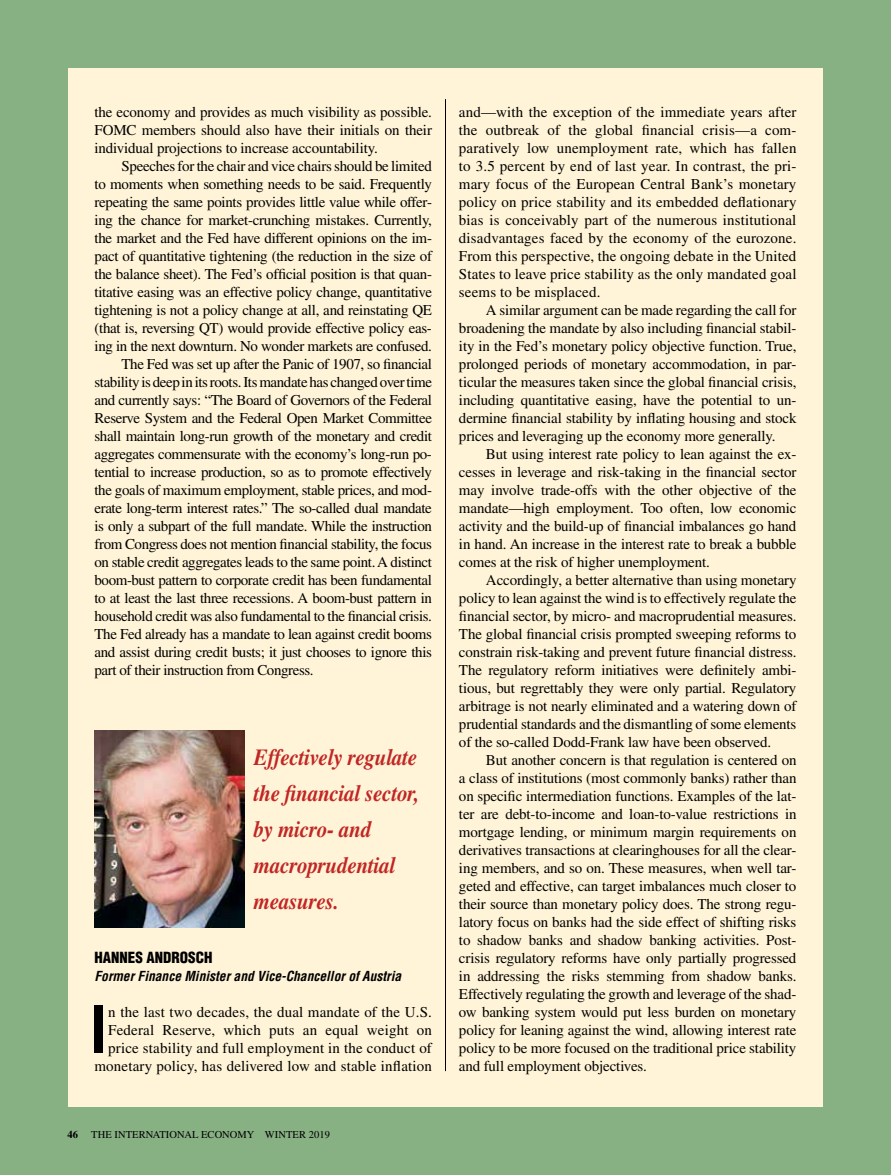
<style>
.page{position:relative;width:891px;height:1175px;background:#fff}
.page>*{position:absolute;margin:0;border:0;box-sizing:border-box;transform-origin:0 0}
.t1{font:700 condensed 63px "Helvetica LT Std";color:#000}
.t2{font:italic 700 23.1px/36px "Times LT Std";letter-spacing:-.01em;color:#c12624;scale:.91 1}
.t3{font:15px/18px "Times LT Std";letter-spacing:-.02em;color:#000;text-align:justify}
.t4{font:15px/18px "Times LT Std";letter-spacing:.01em;color:#000;text-align:right}
.t5{font:900 condensed 15px "Helvetica LT Std";color:#000}
.t6{font:italic 700 condensed 13.5px "Helvetica LT Std";color:#000}
.t7{font:10.5px "Times LT Std";letter-spacing:.005em;color:#000}
.t8{font:700 10.5px "Times LT Std";color:#000}
</style>
<div class="page">
<div style="left:0;top:0;width:891px;height:1174px;background:#87b083"></div>
<div style="left:68px;top:68px;width:755px;height:1038px;background:#fff4d7"></div>
<hr style="left:445px;top:99px;width:1px;height:972px;background:#000">
<img style="left:94px;top:730px;width:150px;height:197px">
<p class="t3" style="left:94px;top:103px;width:339px">the economy and provides as much visibility as possible.<br>FOMC members should also have their initials on their individual projections to increase accountability.</p>
<p class="t3" style="left:122px;top:157px;width:312px">Speeches for the chair and vice chairs should be limited</p>
<p class="t3" style="left:94px;top:175px;width:339px">to moments when something needs to be said. Frequently</p>
<p class="t3" style="left:94px;top:193px;width:339px">repeating the same points provides little value while offer-</p>
<p class="t3" style="left:94px;top:211px;width:339px">ing the chance for market-crunching mistakes. Currently,</p>
<p class="t3" style="left:94px;top:229px;width:339px">the market and the Fed have different opinions on the im-</p>
<p class="t3" style="left:94px;top:247px;width:339px">pact of quantitative tightening (the reduction in the size of</p>
<p class="t3" style="left:94px;top:265px;width:339px">the balance sheet). The Fed’s official position is that quan-</p>
<p class="t3" style="left:94px;top:283px;width:339px">titative easing was an effective policy change, quantitative</p>
<p class="t3" style="left:94px;top:301px;width:339px">tightening is not a policy change at all, and reinstating QE</p>
<p class="t3" style="left:94px;top:319px;width:339px">(that is, reversing QT) would provide effective policy eas-</p>
<p class="t3" style="left:94px;top:337px;width:339px">ing in the next downturn. No wonder markets are confused.</p>
<p class="t3" style="left:122px;top:355px;width:312px">The Fed was set up after the Panic of 1907, so financial</p>
<p class="t3" style="left:94px;top:373px;width:339px">stability is deep in its roots. Its mandate has changed over time</p>
<p class="t3" style="left:94px;top:391px;width:339px">and currently says: “The Board of Governors of the Federal</p>
<p class="t3" style="left:94px;top:409px;width:339px">Reserve System and the Federal Open Market Committee</p>
<p class="t3" style="left:94px;top:427px;width:339px">shall maintain long-run growth of the monetary and credit</p>
<p class="t3" style="left:94px;top:445px;width:339px">aggregates commensurate with the economy’s long-run po-</p>
<p class="t3" style="left:94px;top:463px;width:339px">tential to increase production, so as to promote effectively</p>
<p class="t3" style="left:94px;top:481px;width:339px">the goals of maximum employment, stable prices, and mod-</p>
<p class="t3" style="left:94px;top:499px;width:339px">erate long-term interest rates.” The so-called dual mandate</p>
<p class="t3" style="left:94px;top:517px;width:339px">is only a subpart of the full mandate. While the instruction</p>
<p class="t3" style="left:94px;top:535px;width:339px">from Congress does not mention financial stability, the focus</p>
<p class="t3" style="left:94px;top:553px;width:339px">on stable credit aggregates leads to the same point. A distinct</p>
<p class="t3" style="left:94px;top:571px;width:339px">boom-bust pattern to corporate credit has been fundamental</p>
<p class="t3" style="left:94px;top:589px;width:339px">to at least the last three recessions. A boom-bust pattern in</p>
<p class="t3" style="left:94px;top:607px;width:339px">household credit was also fundamental to the financial crisis.</p>
<p class="t3" style="left:94px;top:625px;width:339px">The Fed already has a mandate to lean against credit booms</p>
<p class="t3" style="left:94px;top:643px;width:339px">and assist during credit busts; it just chooses to ignore this</p>
<p class="t3" style="left:94px;top:661px;width:221px">part of their instruction from Congress.</p>
<h2 class="t2" style="left:254px;top:739px;width:183px">Effectively regulate the financial sector, by micro- and macroprudential measures.</h2>
<p class="t5" style="left:94px;top:948px;width:119px">HANNES ANDROSCH</p>
<p class="t6" style="left:94px;top:967px;width:308px">Former Finance Minister and Vice-Chancellor of Austria</p>
<h1 class="t1" style="left:90px;top:990px;width:19px">I</h1>
<p class="t4" style="left:94px;top:1003px;width:339px">n the last two decades, the dual mandate of the U.S.<br>Federal Reserve, which puts an equal weight on price stability and full employment in the conduct of monetary policy, has delivered low and stable inflation</p>
<p class="t8" style="left:68px;top:1128px;width:12px">46</p>
<p class="t7" style="left:91px;top:1128px;width:240px">THE INTERNATIONAL ECONOMY WINTER 2019</p>
<p class="t3" style="left:459px;top:103px;width:339px">and—with the exception of the immediate years after the outbreak of the global financial crisis—a com&shy;paratively low unemployment rate, which has fallen to 3.5 percent by end of last year. In contrast, the pri&shy;mary focus of the European Central Bank’s monetary policy on price stability and its embedded deflationary bias is conceivably part of the numerous institutional disadvantages faced by the economy of the eurozone.<br>From this perspective, the ongoing debate in the United States to leave price stability as the only mandated goal seems to be misplaced.</p>
<p class="t3" style="left:459px;top:301px;width:339px;text-indent:27px">A similar argument can be made regarding the call for broadening the mandate by also including financial stabil&shy;ity in the Fed’s monetary policy objective function. True, prolonged periods of monetary accommodation, in par&shy;ticular the measures taken since the global financial crisis, including quantitative easing, have the potential to un&shy;dermine financial stability by inflating housing and stock prices and leveraging up the economy more generally.</p>
<p class="t3" style="left:459px;top:445px;width:339px;text-indent:27px">But using interest rate policy to lean against the ex&shy;cesses in leverage and risk-taking in the financial sector may involve trade-offs with the other objective of the mandate—high employment. Too often, low economic activity and the build-up of financial imbalances go hand in hand. An increase in the interest rate to break a bubble comes at the risk of higher unemployment.</p>
<p class="t3" style="left:459px;top:571px;width:339px;text-indent:27px">Accordingly, a better alternative than using monetary policy to lean against the wind is to effectively regulate the financial sector, by micro- and macroprudential measures.<br>The global financial crisis prompted sweeping reforms to constrain risk-taking and prevent future financial distress.<br>The regulatory reform initiatives were definitely ambi&shy;tious, but regrettably they were only partial. Regulatory arbitrage is not nearly eliminated and a watering down of prudential standards and the dismantling of some elements of the so-called Dodd-Frank law have been observed.</p>
<p class="t3" style="left:459px;top:751px;width:339px;text-indent:27px">But another concern is that regulation is centered on a class of institutions (most commonly banks) rather than on specific intermediation functions. Examples of the lat&shy;ter are debt-to-income and loan-to-value restrictions in mortgage lending, or minimum margin requirements on derivatives transactions at clearinghouses for all the clear&shy;ing members, and so on. These measures, when well tar&shy;geted and effective, can target imbalances much closer to their source than monetary policy does. The strong regu&shy;latory focus on banks had the side effect of shifting risks to shadow banks and shadow banking activities. Post&shy;crisis regulatory reforms have only partially progressed in addressing the risks stemming from shadow banks.<br>Effectively regulating the growth and leverage of the shad&shy;ow banking system would put less burden on monetary policy for leaning against the wind, allowing interest rate policy to be more focused on the traditional price stability and full employment objectives.</p>
</div>
